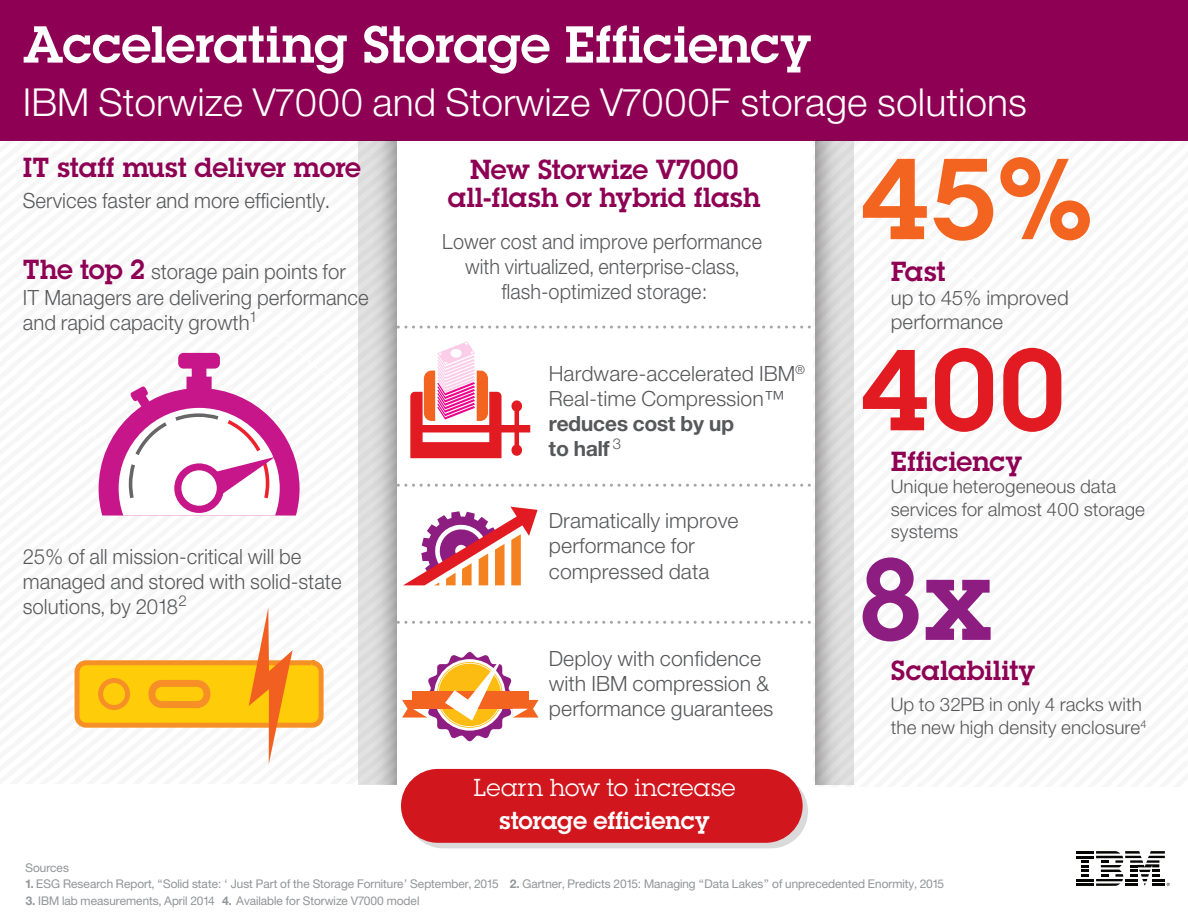
<style>
.page{position:relative;width:1188px;height:918px;background:#fff}
.page>*{position:absolute;margin:0;border:0;box-sizing:border-box;transform-origin:0 0}
.t1{font:112.5px "Lubalin Demifor IBM";color:#e21a21}
.t2{font:600 112.5px "Lubalinfor IBM";color:#f36421}
.t3{font:112.5px "Lubalin Demifor IBM";color:#8e1d82}
.t4{font:50.85px "Lubalin Demifor IBM";color:#fff}
.t5{font:300 38.7px "Helv Neuefor IBM";color:#fff}
.t6{font:27px/28.5px "Lubalin Demifor IBM";color:#8e0053;text-align:center}
.t7{font:24px "Lubalinfor IBM";color:#fff}
.t8{font:600 24px "Lubalinfor IBM";color:#fff}
.t9{font:300 21px/25.2px "Helv Neuefor IBM";color:#57585a;scale:.96 1}
.t10{font:300 21px/25.2px "Helv Neuefor IBM";color:#57585a}
.t11{font:300 21px/25.2px "Helv Neuefor IBM";color:#57585a;text-align:center;scale:.94 1}
.t12{font:700 21px/25.2px "Helv Neuefor IBM";color:#57585a}
.t13{font:300 20.25px/24.3px "Helv Neuefor IBM";color:#57585a}
.t14{font:300 18.6px/22.4px "Helv Neuefor IBM";color:#57585a}
.t15{font:12px "Helv Neuefor IBM";color:#939598}
.s1{font-family:"Lubalin Demifor IBM";font-weight:400;font-size:27px;color:#8e0053}
.s2{font-weight:700}
</style>
<div class="page">
<div style="left:0;top:136px;width:396px;height:648px;background:#fafafa"></div>
<div style="left:813px;top:136px;width:375px;height:651px;background:#fafafa"></div>
<svg style="left:398px;top:326px;width:413px;height:3px"></svg>
<svg style="left:398px;top:484px;width:413px;height:3px"></svg>
<svg style="left:398px;top:621px;width:413px;height:3px"></svg>
<svg style="left:402px;top:652px;width:137px;height:90px"></svg>
<div style="left:0;top:0;width:1188px;height:140px;background:#8e0053"></div>
<svg style="left:1077px;top:851px;width:93px;height:35px"></svg>
<div style="left:406px;top:775px;width:402px;height:73px;background:#dadadb;border-radius:37px"></div>
<div style="left:401px;top:769px;width:402px;height:74px;background:#d2161e;border-radius:37px"></div>
<svg style="left:359px;top:140px;width:37px;height:644px;background:#d1d0d0"></svg>
<svg style="left:815px;top:140px;width:38px;height:644px;background:#cdcccd"></svg>
<svg style="left:410px;top:341px;width:120px;height:117px"></svg>
<svg style="left:403px;top:507px;width:135px;height:79px"></svg>
<div style="left:178px;top:353px;width:42px;height:16px;background:#c7158a;border-radius:5px"></div>
<svg style="left:99px;top:365px;width:201px;height:151px"></svg>
<div style="left:181px;top:470px;width:36px;height:36px;background:#fff;border-radius:50%"></div>
<div style="left:75px;top:660px;width:249px;height:68px;background:#fecc09;border:5px solid #f69026;border-radius:9px"></div>
<div style="left:98px;top:678px;width:32px;height:32px;background:#fecc09;border:5px solid #f69026;border-radius:50%"></div>
<svg style="left:148px;top:680px;width:63px;height:28px"></svg>
<svg style="left:249px;top:608px;width:44px;height:156px"></svg>
<h2 class="t4" style="left:23px;top:11px;width:790px">Accelerating Storage Efficiency</h2>
<h3 class="t5" style="left:23px;top:78px;width:1006px">IBM Storwize V7000 and Storwize V7000F storage solutions</h3>
<h3 class="t6" style="left:23px;top:153px;width:340px">IT staff must deliver more</h3>
<h3 class="t9" style="left:23px;top:187px;width:321px">Services faster and more efficiently.</h3>
<h3 class="t9" style="left:23px;top:259px;width:362px"><span class="s1">The top 2</span> storage pain points for<br>IT Managers are delivering performance and rapid capacity growth<sup>1</sup></h3>
<h3 class="t9" style="left:23px;top:543px;width:334px">25% of all mission-critical will be managed and stored with solid-state solutions, by 2018<sup>2</sup></h3>
<h3 class="t6" style="left:448px;top:155px;width:314px">New Storwize V7000 all-flash or hybrid flash</h3>
<h3 class="t11" style="left:442px;top:228px;width:342px">Lower cost and improve performance with virtualized, enterprise-class, flash-optimized storage:</h3>
<h3 class="t10" style="left:549px;top:360px;width:258px">Hardware-accelerated IBM<sup>®<br></sup>Real-time Compression™</h3>
<h3 class="t12" style="left:549px;top:410px;width:187px">reduces cost by up to half <sup>3</sup></h3>
<h3 class="t10" style="left:549px;top:508px;width:192px">Dramatically improve performance for compressed data</h3>
<h3 class="t10" style="left:549px;top:645px;width:226px">Deploy with confidence with IBM compression &amp; performance guarantees</h3>
<h3 class="t7" style="left:474px;top:773px;width:263px">Learn how to increase</h3>
<h3 class="t8" style="left:499px;top:805px;width:212px">storage efficiency</h3>
<h1 class="t2" style="left:859px;top:125px;width:237px">45%</h1>
<h3 class="t6" style="left:891px;top:257px;width:57px">Fast</h3>
<h3 class="t13" style="left:891px;top:285px;width:180px">up to 45% improved performance</h3>
<h1 class="t1" style="left:859px;top:316px;width:209px">400</h1>
<h3 class="t6" style="left:891px;top:447px;width:133px">Efficiency</h3>
<h3 class="t14" style="left:891px;top:475px;width:256px">Unique heterogeneous data services for almost 400 storage systems</h3>
<h1 class="t3" style="left:859px;top:525px;width:137px">8x</h1>
<h3 class="t6" style="left:891px;top:656px;width:146px">Scalability</h3>
<h3 class="t14" style="left:891px;top:693px;width:257px">Up to 32PB in only 4 racks with the new high density enclosure<sup>4</sup></h3>
<p class="t15" style="left:26px;top:860px;width:45px">Sources</p>
<p class="t15" style="left:26px;top:876px;width:920px"><span class="s2">1.</span> ESG Research Report, “Solid state: ‘ Just Part of the Storage Forniture’ September, 2015 <span class="s2">2.</span> Gartner, Predicts 2015: Managing “Data Lakes” of unprecedented Enormity, 2015</p>
<p class="t15" style="left:26px;top:893px;width:395px"><span class="s2">3.</span> IBM lab measurements, April 2014 <span class="s2">4.</span> Available for Storwize V7000 model</p>
</div>
